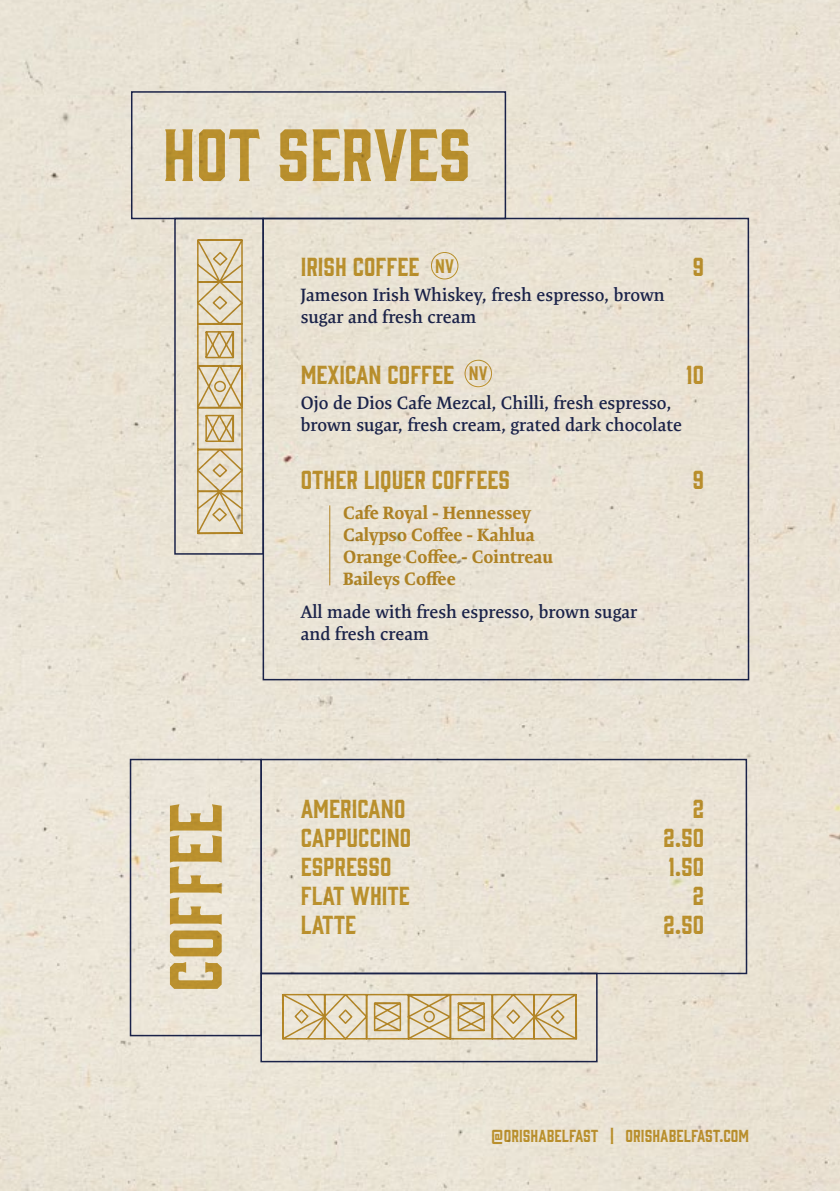
<style>
.page{position:relative;width:840px;height:1191px;background:#fff}
.page>*{position:absolute;margin:0;border:0;box-sizing:border-box;transform-origin:0 0}
.t1{font:68px "Gin";color:#caa137}
.t2{font:24px/28.8px "Gin";color:#caa136}
.t3{font:600 18px/22px "Expo Serif Pro";color:#1d2758}
.t4{font:700 18px/22px "Expo Serif Pro";color:#bf932d}
.t5{font:18px "Gin";color:#caa137}
.t6{font:16px "Gin";color:#caa136}
</style>
<div class="page">
<div style="left:0;top:0;width:839px;height:1191px;background:#eae3d5"></div>
<h1 class="t1" style="left:162px;top:108px;width:310px">HOT SERVES</h1>
<h2 class="t2" style="left:300px;top:250px;width:120px">IRISH COFFEE</h2>
<p class="t5" style="left:435px;top:253px;width:20px">NV</p>
<h2 class="t2" style="left:692px;top:250px;width:13px">9</h2>
<p class="t3" style="left:300px;top:284px;width:365px">Jameson Irish Whiskey, fresh espresso, brown sugar and fresh cream</p>
<h2 class="t2" style="left:300px;top:358px;width:155px">MEXICAN COFFEE</h2>
<p class="t5" style="left:468px;top:361px;width:20px">NV</p>
<h2 class="t2" style="left:686px;top:358px;width:19px">10</h2>
<h1 class="t1" style="left:148px;top:992px;width:190px;rotate:-90deg">COFFEE</h1>
<p class="t3" style="left:300px;top:392px;width:382px">Ojo de Dios Cafe Mezcal, Chilli, fresh espresso, brown sugar, fresh cream, grated dark chocolate</p>
<h2 class="t2" style="left:300px;top:464px;width:211px">OTHER LIQUER COFFEES</h2>
<p class="t4" style="left:343px;top:502px;width:211px">Cafe Royal - Hennessey<br>Calypso Coffee - Kahlua<br>Orange Coffee - Cointreau<br>Baileys Coffee</p>
<p class="t3" style="left:300px;top:600px;width:338px">All made with fresh espresso, brown sugar and fresh cream</p>
<h2 class="t2" style="left:692px;top:464px;width:13px">9</h2>
<h2 class="t2" style="left:300px;top:793px;width:112px">AMERICANO<br>CAPPUCCINO<br>ESPRESSO<br>FLAT WHITE<br>LATTE</h2>
<h2 class="t2" style="left:662px;top:793px;width:42px;text-align:right">2<br>2.50<br>1.50<br>2<br>2.50</h2>
<p class="t6" style="left:490px;top:1125px;width:260px">@ORISHABELFAST | ORISHABELFAST.COM</p>
</div>
